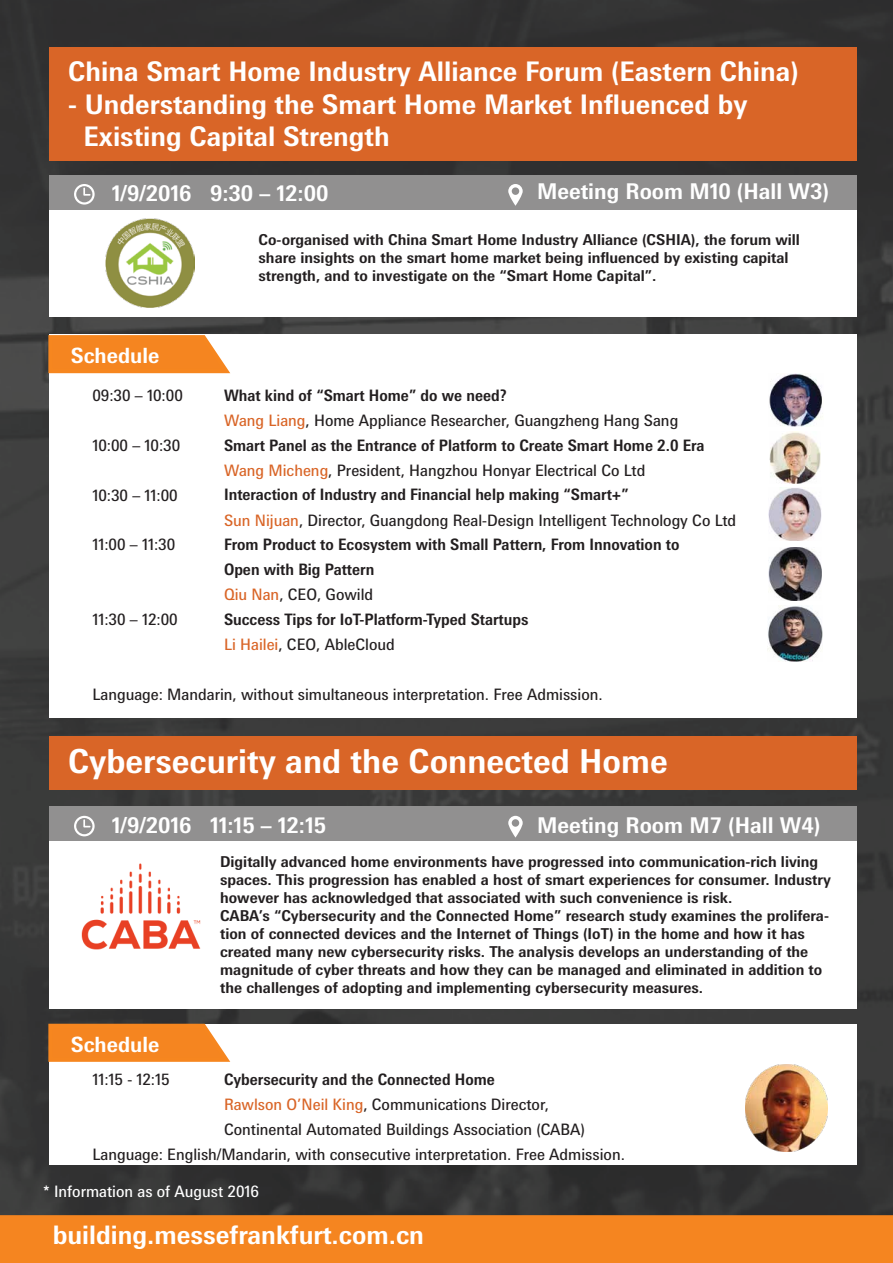
<style>
.page{position:relative;width:893px;height:1263px;background:#fff}
.page>*{position:absolute;margin:0;border:0;box-sizing:border-box;transform-origin:0 0}
.t1{font:700 33px "Messe Univers";color:#fff}
.t2{font:700 27px/32.4px "Messe Univers";color:#fff}
.t3{font:700 25.5px "Messe Univers";color:#fff}
.t4{font:700 21.75px "Messe Univers";color:#fff}
.t5{font:700 21px "Messe Univers";color:#fff}
.t6{font:700 15.75px/24.9px "Messe Univers";color:#231f20;scale:.95 1}
.t7{font:15.75px/25px "Messe Univers";color:#231f20}
.t8{font:15.75px "Messe Univers";color:#fff}
.t9{font:700 15px/18px "Messe Univers";color:#231f20}
.s1{font-weight:400;color:#d96527}
.s2{font-weight:400}
.s3{font-weight:700}
.s4{color:#d96527}
.s5{font-family:"Nimbus Sans CHS";font-weight:700}
</style>
<div class="page">
<img style="left:0;top:0;width:893px;height:1215px">
<div style="left:49px;top:48px;width:808px;height:113px;background:#d96527"></div>
<div style="left:49px;top:210px;width:808px;height:107px;background:#fff"></div>
<div style="left:49px;top:334px;width:808px;height:384px;background:#fff"></div>
<img style="left:769px;top:374px;width:53px;height:52px">
<img style="left:769px;top:431px;width:52px;height:53px">
<img style="left:768px;top:488px;width:53px;height:53px">
<img style="left:768px;top:547px;width:54px;height:53px">
<img style="left:767px;top:606px;width:56px;height:55px">
<div style="left:49px;top:175px;width:808px;height:35px;background:#919090"></div>
<svg style="left:74px;top:184px;width:21px;height:21px"></svg>
<svg style="left:508px;top:184px;width:15px;height:22px"></svg>
<svg style="left:46px;top:333px;width:186px;height:44px"></svg>
<img style="left:105px;top:219px;width:90px;height:89px">
<div style="left:49px;top:736px;width:808px;height:54px;background:#d96527"></div>
<div style="left:49px;top:841px;width:808px;height:167px;background:#fff"></div>
<div style="left:49px;top:1024px;width:808px;height:141px;background:#fff"></div>
<div style="left:49px;top:806px;width:808px;height:35px;background:#919090"></div>
<svg style="left:74px;top:816px;width:21px;height:20px"></svg>
<svg style="left:508px;top:816px;width:15px;height:21px"></svg>
<svg style="left:46px;top:1021px;width:186px;height:45px"></svg>
<img style="left:81px;top:863px;width:120px;height:87px">
<div style="left:0;top:1215px;width:893px;height:48px;background:#f58520"></div>
<img style="left:746px;top:1064px;width:81px;height:87px">
<h2 class="t2" style="left:68px;top:55px;width:732px">China Smart Home Industry Alliance Forum (Eastern China)</h2>
<h2 class="t2" style="left:84px;top:88px;width:665px;text-indent:-15px">- Understanding the Smart Home Market Influenced by<br>Existing Capital Strength</h2>
<h3 class="t4" style="left:112px;top:180px;width:218px">1/9/2016 9:30 – 12:00</h3>
<h3 class="t4" style="left:537px;top:178px;width:294px">Meeting Room M10 (Hall W3)</h3>
<h3 class="t5" style="left:71px;top:342px;width:90px">Schedule</h3>
<p class="t7" style="left:92px;top:383px;width:92px">09:30 – 10:00</p>
<p class="t7" style="left:92px;top:432px;width:89px">10:00 – 10:30</p>
<p class="t7" style="left:92px;top:482px;width:87px">10:30 – 11:00</p>
<p class="t7" style="left:92px;top:532px;width:84px">11:00 – 11:30</p>
<p class="t7" style="left:92px;top:607px;width:87px">11:30 – 12:00</p>
<p class="t9" style="left:259px;top:230px;width:543px">Co-organised with China Smart Home Industry Alliance (CSHIA), the forum will share insights on the smart home market being influenced by existing capital strength, and to investigate on the “Smart Home Capital”.</p>
<p class="t6" style="left:224px;top:382px;width:541px">What kind of “Smart Home” do we need?<br><span class="s1">Wang Liang</span><span class="s2">, Home Appliance Researcher, Guangzheng Hang Sang<br></span>Smart Panel as the Entrance of Platform to Create Smart Home 2.0 Era <span class="s1">Wang Micheng</span><span class="s2">, President, Hangzhou Honyar Electrical Co Ltd<br></span>Interaction of Industry and Financial help making “Smart+”<br><span class="s1">Sun Nijuan</span><span class="s2">, Director, Guangdong Real-Design Intelligent Technology Co Ltd </span>From Product to Ecosystem with Small Pattern, From Innovation to<br>Open with Big Pattern<br><span class="s1">Qiu Nan</span><span class="s2">, CEO, Gowild<br></span>Success Tips for IoT-Platform-Typed Startups<br><span class="s1">Li Hailei</span><span class="s2">, CEO, AbleCloud</span></p>
<p class="t7" style="left:92px;top:681px;width:512px">Language: Mandarin, without simultaneous interpretation. Free Admission.</p>
<h1 class="t1" style="left:68px;top:741px;width:601px">Cybersecurity and the Connected Home</h1>
<h3 class="t4" style="left:112px;top:811px;width:216px">1/9/2016 11:15 – 12:15</h3>
<h3 class="t4" style="left:537px;top:811px;width:285px">Meeting Room M7 (Hall W4)</h3>
<h3 class="t5" style="left:71px;top:1031px;width:90px">Schedule</h3>
<p class="t7" style="left:92px;top:1067px;width:79px">11:15 - 12:15</p>
<p class="t9" style="left:220px;top:853px;width:612px">Digitally advanced home environments have progressed into communication-rich living spaces. This progression has enabled a host of smart experiences for consumer. Industry however has acknowledged that associated with such convenience is risk.<br>CABA’s “Cybersecurity and the Connected Home” research study examines the prolifera&shy;tion of connected devices and the Internet of Things (IoT) in the home and how it has created many new cybersecurity risks. The analysis develops an understanding of the magnitude of cyber threats and how they can be managed and eliminated in addition to the challenges of adopting and implementing cybersecurity measures.</p>
<p class="t7" style="left:224px;top:1067px;width:362px"><span class="s3">Cybersecurity and the Connected Home<br></span><span class="s4">Rawlson O’Neil King</span>, Communications Director,<br>Continental Automated Buildings Association (CABA)</p>
<p class="t7" style="left:92px;top:1142px;width:534px">Language: English/Mandarin, with consecutive interpretation. Free Admission.</p>
<p class="t8" style="left:44px;top:1182px;width:217px"><span class="s5">*</span> Information as of August 2016</p>
<h3 class="t3" style="left:53px;top:1219px;width:373px">building.messefrankfurt.com.cn</h3>
</div>
